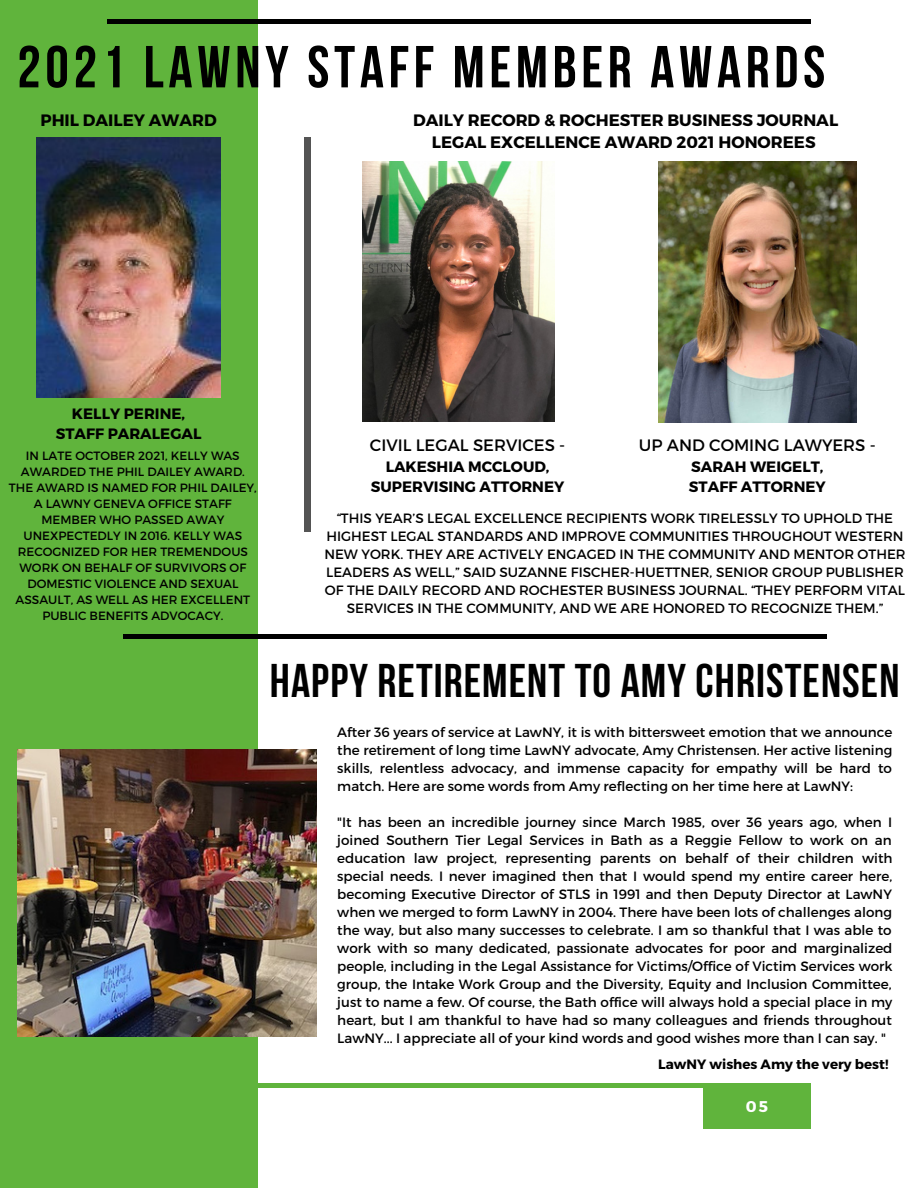
<style>
.page{position:relative;width:918px;height:1188px;background:#fff}
.page>*{position:absolute;margin:0;border:0;box-sizing:border-box;transform-origin:0 0}
.t1{font:700 59.1px "Bebas Neue";letter-spacing:.08em;color:#000}
.t2{font:700 47.1px "Bebas Neue";letter-spacing:.025em;color:#000}
.t3{font:700 16.5px/22.5px "Montserrat";color:#000;text-align:center}
.t4{font:16.5px "Montserrat";color:#000}
.t5{font:700 15.6px "Montserrat";color:#fff}
.t6{font:700 15px "Montserrat";color:#000}
.t7{font:13.5px/18px "Montserrat";color:#000;text-align:justify}
.t8{font:700 13.5px "Montserrat";color:#000}
.t9{font:12px/16px "Montserrat";color:#000;text-align:center}
</style>
<div class="page">
<div style="left:703px;top:1084px;width:108px;height:44px;background:#60b43c"></div>
<hr style="left:107px;top:1084px;width:703px;height:3px;background:#60b43c">
<div style="left:0;top:0;width:258px;height:1188px;background:#60b43c"></div>
<hr style="left:107px;top:20px;width:703px;height:3px;background:#000">
<hr style="left:123px;top:635px;width:703px;height:3px;background:#000">
<img style="left:363px;top:162px;width:192px;height:259px">
<div style="left:305px;top:137px;width:5px;height:394px;background:#545454"></div>
<img style="left:37px;top:137px;width:183px;height:260px">
<img style="left:17px;top:750px;width:299px;height:287px">
<img style="left:659px;top:162px;width:198px;height:261px">
<p class="t1" style="left:17px;top:43px;width:810px">2021 LAWNY STAFF MEMBER AWARDS</p>
<p class="t3" style="left:40px;top:108px;width:178px">PHIL DAILEY AWARD</p>
<p class="t3" style="left:413px;top:108px;width:427px">DAILY RECORD &amp; ROCHESTER BUSINESS JOURNAL<br>LEGAL EXCELLENCE AWARD 2021 HONOREES</p>
<p class="t6" style="left:72px;top:403px;width:115px">KELLY PERINE,</p>
<p class="t6" style="left:56px;top:424px;width:147px">STAFF PARALEGAL</p>
<p class="t9" style="left:9px;top:447px;width:249px">IN LATE OCTOBER 2021, KELLY WAS<br>AWARDED THE PHIL DAILEY AWARD.<br>THE AWARD IS NAMED FOR PHIL DAILEY,<br>A LAWNY GENEVA OFFICE STAFF<br>MEMBER WHO PASSED AWAY<br>UNEXPECTEDLY IN 2016. KELLY WAS<br>RECOGNIZED FOR HER TREMENDOUS<br>WORK ON BEHALF OF SURVIVORS OF<br>DOMESTIC VIOLENCE AND SEXUAL<br>ASSAULT, AS WELL AS HER EXCELLENT<br>PUBLIC BENEFITS ADVOCACY.</p>
<p class="t4" style="left:639px;top:435px;width:238px">UP AND COMING LAWYERS -</p>
<p class="t6" style="left:691px;top:457px;width:134px">SARAH WEIGELT,</p>
<p class="t6" style="left:689px;top:477px;width:138px">STAFF ATTORNEY</p>
<p class="t7" style="left:324px;top:508px;width:583px;text-align:center">“THIS YEAR’S LEGAL EXCELLENCE RECIPIENTS WORK TIRELESSLY TO UPHOLD THE HIGHEST LEGAL STANDARDS AND IMPROVE COMMUNITIES THROUGHOUT WESTERN NEW YORK. THEY ARE ACTIVELY ENGAGED IN THE COMMUNITY AND MENTOR OTHER LEADERS AS WELL,” SAID SUZANNE FISCHER-HUETTNER, SENIOR GROUP PUBLISHER OF THE DAILY RECORD AND ROCHESTER BUSINESS JOURNAL. “THEY PERFORM VITAL SERVICES IN THE COMMUNITY, AND WE ARE HONORED TO RECOGNIZE THEM.”</p>
<p class="t4" style="left:370px;top:435px;width:197px">CIVIL LEGAL SERVICES -</p>
<p class="t6" style="left:386px;top:457px;width:165px">LAKESHIA MCCLOUD,</p>
<p class="t6" style="left:371px;top:477px;width:195px">SUPERVISING ATTORNEY</p>
<p class="t2" style="left:270px;top:662px;width:631px">HAPPY RETIREMENT TO AMY CHRISTENSEN</p>
<p class="t7" style="left:337px;top:723px;width:557px">After 36 years of service at LawNY, it is with bittersweet emotion that we announce the retirement of long time LawNY advocate, Amy Christensen. Her active listening skills, relentless advocacy, and immense capacity for empathy will be hard to match. Here are some words from Amy reflecting on her time here at LawNY:</p>
<p class="t7" style="left:337px;top:813px;width:557px">"It has been an incredible journey since March 1985, over 36 years ago, when I joined Southern Tier Legal Services in Bath as a Reggie Fellow to work on an education law project, representing parents on behalf of their children with special needs. I never imagined then that I would spend my entire career here, becoming Executive Director of STLS in 1991 and then Deputy Director at LawNY when we merged to form LawNY in 2004. There have been lots of challenges along the way, but also many successes to celebrate. I am so thankful that I was able to work with so many dedicated, passionate advocates for poor and marginalized people, including in the Legal Assistance for Victims/Office of Victim Services work group, the Intake Work Group and the Diversity, Equity and Inclusion Committee, just to name a few. Of course, the Bath office will always hold a special place in my heart, but I am thankful to have had so many colleagues and friends throughout LawNY... I appreciate all of your kind words and good wishes more than I can say. "</p>
<p class="t8" style="left:658px;top:1055px;width:232px">LawNY wishes Amy the very best!</p>
<p class="t5" style="left:746px;top:1097px;width:24px">05</p>
</div>
